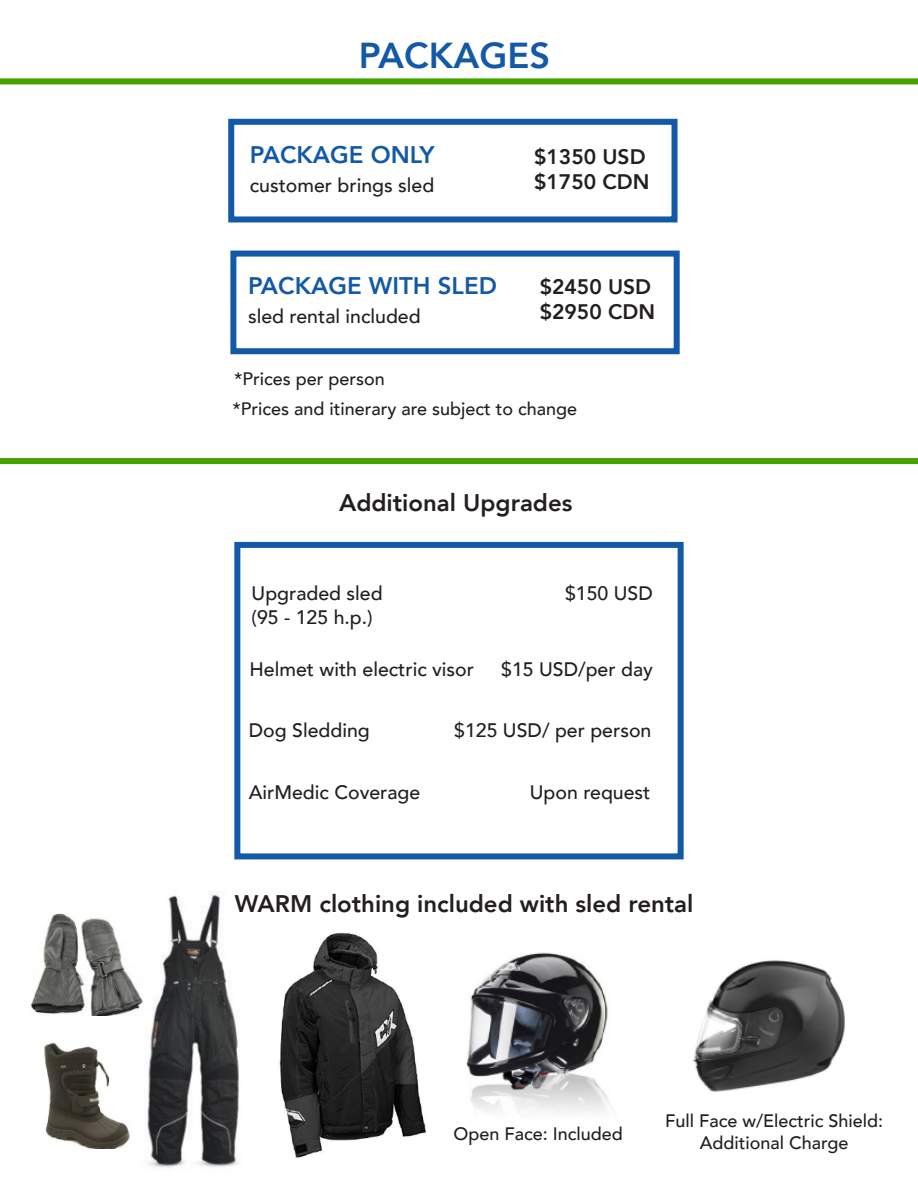
<style>
.page{position:relative;width:918px;height:1188px;background:#fff}
.page>*{position:absolute;margin:0;border:0;box-sizing:border-box;transform-origin:0 0}
.t1{font:800 36px "Avenir";color:#1359a7}
.t2{font:800 24px "Avenir";color:#231f20}
.t3{font:800 24px "Avenir";color:#1359a5}
.t4{font:800 21px "Avenir";color:#231f20}
.t5{font:500 19.5px "Avenir";color:#231f20}
.t6{font:500 18px "Avenir";color:#231f20}
</style>
<div class="page">
<div style="left:0;top:78px;width:918px;height:6px;background:#45a300"></div>
<div style="left:0;top:458px;width:918px;height:6px;background:#45a300"></div>
<div style="left:228px;top:119px;width:450px;height:103px;border:6px solid #1359a7"></div>
<div style="left:230px;top:251px;width:450px;height:103px;border:6px solid #1359a7"></div>
<div style="left:234px;top:542px;width:450px;height:317px;border:6px solid #1359a7"></div>
<img style="left:279px;top:932px;width:147px;height:226px">
<img style="left:147px;top:894px;width:92px;height:274px">
<img style="left:31px;top:913px;width:112px;height:102px">
<img style="left:44px;top:1042px;width:86px;height:106px">
<img style="left:466px;top:952px;width:143px;height:161px">
<img style="left:693px;top:960px;width:152px;height:132px">
<p class="t1" style="left:359px;top:28px;width:193px">PACKAGES</p>
<p class="t3" style="left:250px;top:136px;width:186px">PACKAGE ONLY</p>
<p class="t5" style="left:250px;top:168px;width:186px">customer brings sled</p>
<p class="t3" style="left:248px;top:267px;width:250px">PACKAGE WITH SLED</p>
<p class="t5" style="left:248px;top:299px;width:174px">sled rental included</p>
<p class="t6" style="left:234px;top:363px;width:152px">*Prices per person</p>
<p class="t4" style="left:534px;top:140px;width:113px">$1350 USD</p>
<p class="t4" style="left:534px;top:166px;width:117px">$1750 CDN</p>
<p class="t4" style="left:540px;top:270px;width:113px">$2450 USD</p>
<p class="t4" style="left:540px;top:295px;width:117px">$2950 CDN</p>
<p class="t6" style="left:233px;top:393px;width:346px">*Prices and itinerary are subject to change</p>
<p class="t2" style="left:339px;top:484px;width:235px">Additional Upgrades</p>
<p class="t5" style="left:252px;top:577px;width:133px">Upgraded sled</p>
<p class="t5" style="left:565px;top:577px;width:89px">$150 USD</p>
<p class="t5" style="left:252px;top:600px;width:123px">(95 - 125 h.p.)</p>
<p class="t5" style="left:249px;top:652px;width:226px">Helmet with electric visor</p>
<p class="t5" style="left:501px;top:652px;width:153px">$15 USD/per day</p>
<p class="t5" style="left:249px;top:714px;width:122px">Dog Sledding</p>
<p class="t5" style="left:454px;top:714px;width:199px">$125 USD/ per person</p>
<p class="t5" style="left:249px;top:776px;width:173px">AirMedic Coverage</p>
<p class="t5" style="left:530px;top:776px;width:122px">Upon request</p>
<p class="t2" style="left:235px;top:885px;width:460px">WARM clothing included with sled rental</p>
<p class="t6" style="left:454px;top:1118px;width:171px">Open Face: Included</p>
<p class="t6" style="left:665px;top:1105px;width:219px">Full Face w/Electric Shield:</p>
<p class="t6" style="left:700px;top:1127px;width:150px">Additional Charge</p>
</div>
